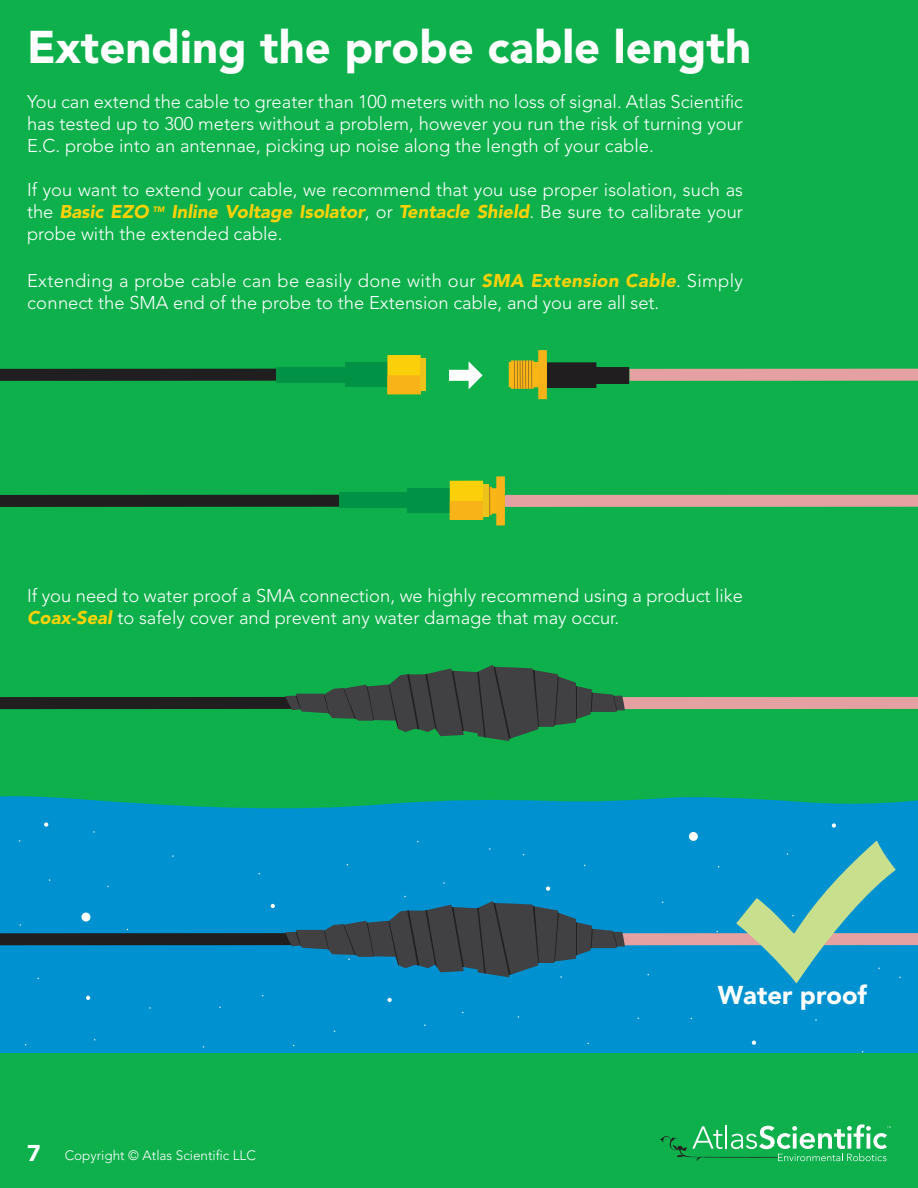
<style>
.page{position:relative;width:918px;height:1188px;background:#0db04b}
.page>*{position:absolute;margin:0;border:0;box-sizing:border-box;transform-origin:0 0}
.t1{font:900 45.45px "Avenir";color:#fff}
.t2{font:900 25.5px "Avenir";color:#fff}
.t3{font:300 18.3px/22px "Avenir";color:#fff}
.t4{font:300 13.5px "Avenir";color:#fff}
.t5{font:italic 900 7.8px "Avenir";color:#fed105}
.s1{font-weight:900;font-style:italic;color:#fed105}
.s2{font-weight:900;font-size:22.65px}
</style>
<div class="page">
<div style="left:577px;top:697px;width:341px;height:12px;background:#e5a1a1"></div>
<div style="left:0;top:697px;width:340px;height:12px;background:#211e1f"></div>
<svg style="left:285px;top:665px;width:340px;height:76px"></svg>
<div style="left:630px;top:369px;width:288px;height:12px;background:#e5a1a1"></div>
<div style="left:0;top:369px;width:288px;height:12px;background:#211e1f"></div>
<svg style="left:449px;top:361px;width:34px;height:28px"></svg>
<div style="left:505px;top:495px;width:413px;height:12px;background:#e5a1a1"></div>
<div style="left:0;top:495px;width:340px;height:12px;background:#211e1f"></div>
<div style="left:545px;top:362px;width:51px;height:26px;background:#211e1f"></div>
<div style="left:578px;top:367px;width:51px;height:17px;background:#211e1f"></div>
<div style="left:277px;top:367px;width:74px;height:15px;background:#009345"></div>
<div style="left:345px;top:363px;width:43px;height:24px;background:#009345"></div>
<div style="left:387px;top:355px;width:34px;height:39px;background:#fbd00a"></div>
<div style="left:387px;top:375px;width:34px;height:19px;background:#f8b318"></div>
<div style="left:421px;top:358px;width:5px;height:33px;background:#ecc21b"></div>
<div style="left:524px;top:362px;width:23px;height:25px;background:#fab516"></div>
<div style="left:509px;top:362px;width:23px;height:25px;background:#fab516"></div>
<div style="left:511px;top:360px;width:23px;height:29px;background:#fab516"></div>
<svg style="left:514px;top:360px;width:18px;height:29px"></svg>
<div style="left:538px;top:350px;width:9px;height:49px;background:#f8b318"></div>
<div style="left:482px;top:488px;width:23px;height:26px;background:#fab516"></div>
<div style="left:469px;top:487px;width:23px;height:28px;background:#edac17"></div>
<svg style="left:489px;top:487px;width:1px;height:28px"></svg>
<div style="left:496px;top:476px;width:9px;height:49px;background:#f8b318"></div>
<div style="left:339px;top:493px;width:75px;height:15px;background:#009345"></div>
<div style="left:408px;top:488px;width:43px;height:25px;background:#009345"></div>
<div style="left:450px;top:481px;width:33px;height:39px;background:#fbd00a"></div>
<div style="left:450px;top:501px;width:33px;height:19px;background:#f8b318"></div>
<div style="left:483px;top:484px;width:6px;height:33px;background:#ecc21b"></div>
<div style="left:0;top:796px;width:918px;height:257px;background:#0092d0"></div>
<svg style="left:44px;top:822px;width:4px;height:5px"></svg>
<div style="left:81px;top:913px;width:9px;height:9px;background:#fff;border-radius:50%"></div>
<div style="left:689px;top:832px;width:9px;height:9px;background:#fff;border-radius:50%"></div>
<svg style="left:271px;top:904px;width:4px;height:4px"></svg>
<svg style="left:86px;top:996px;width:4px;height:4px"></svg>
<svg style="left:387px;top:998px;width:5px;height:4px"></svg>
<svg style="left:752px;top:1041px;width:4px;height:4px"></svg>
<svg style="left:832px;top:823px;width:4px;height:5px"></svg>
<div style="left:577px;top:933px;width:341px;height:12px;background:#e5a1a1"></div>
<div style="left:0;top:933px;width:340px;height:12px;background:#211e1f"></div>
<svg style="left:285px;top:882px;width:340px;height:96px;background:#1d6b8e"></svg>
<svg style="left:736px;top:841px;width:165px;height:142px;background:#43a8bb"></svg>
<svg style="left:660px;top:1124px;width:231px;height:37px"></svg>
<p class="t1" style="left:27px;top:20px;width:726px">Extending the probe cable length</p>
<p class="t3" style="left:27px;top:91px;width:718px;text-align:justify">You can extend the cable to greater than 100 meters with no loss of signal. Atlas Scientific has tested up to 300 meters without a problem, however you run the risk of turning your E.C. probe into an antennae, picking up noise along the length of your cable.</p>
<p class="t3" style="left:27px;top:179px;width:718px">If you want to extend your cable, we recommend that you use proper isolation, such as the <span class="s1">Basic EZO</span></p>
<p class="t3" style="left:27px;top:201px;width:718px;text-indent:145px"><span class="s1">Inline Voltage Isolator</span>, or <span class="s1">Tentacle Shield</span>. Be sure to calibrate your probe with the extended cable.</p>
<p class="t3" style="left:27px;top:269px;width:718px">Extending a probe cable can be easily done with our <span class="s1">SMA Extension Cable</span>. Simply connect the SMA end of the probe to the Extension cable, and you are all set.</p>
<p class="t5" style="left:153px;top:205px;width:13px">TM</p>
<p class="t3" style="left:27px;top:585px;width:718px">If you need to water proof a SMA connection, we highly recommend using a product like<br><span class="s1">Coax-Seal</span> to safely cover and prevent any water damage that may occur.</p>
<p class="t4" style="left:27px;top:1148px;width:230px"><span class="s2">7</span> Copyright © Atlas Scientific LLC</p>
<p class="t2" style="left:718px;top:979px;width:151px">Water proof</p>
</div>
